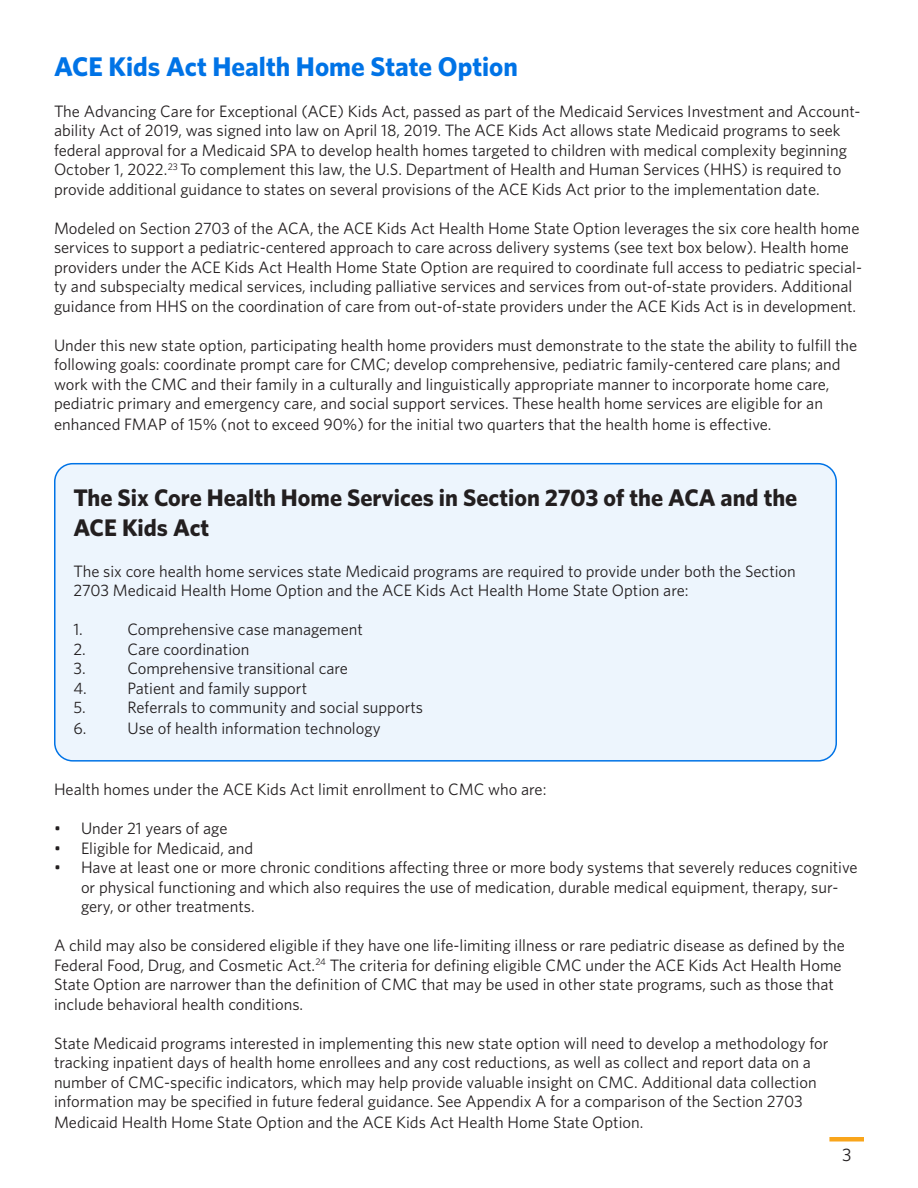
<style>
.page{position:relative;width:918px;height:1188px;background:#fff}
.page>*{position:absolute;margin:0;border:0;box-sizing:border-box;transform-origin:0 0}
.Heading_1{font:700 27px "Whitney";color:#0073e6}
.t1{font:700 24px/30px "Whitney";color:#231f20}
.t2{font:18px "Whitney";color:#231f20}
.t3{font:16.5px/19.5px "Whitney";color:#231f20}
</style>
<div class="page">
<div style="left:829px;top:1137px;width:35px;height:5px;background:#f9a51b"></div>
<div style="left:55px;top:464px;width:781px;height:297px;background:#edf5fd;border-radius:18px"></div>
<div style="left:54px;top:463px;width:783px;height:299px;border:2px solid #0073e6;border-radius:18px"></div>
<p class="Heading_1" style="left:54px;top:48px;width:465px">ACE Kids Act Health Home State Option</p>
<p class="t3" style="left:54px;top:101px;width:808px">The Advancing Care for Exceptional (ACE) Kids Act, passed as part of the Medicaid Services Investment and Account&shy;ability Act of 2019, was signed into law on April 18, 2019. The ACE Kids Act allows state Medicaid programs to seek federal approval for a Medicaid SPA to develop health homes targeted to children with medical complexity beginning October 1, 2022.<sup>23</sup> To complement this law, the U.S. Department of Health and Human Services (HHS) is required to provide additional guidance to states on several provisions of the ACE Kids Act prior to the implementation date.</p>
<p class="t3" style="left:54px;top:218px;width:810px">Modeled on Section 2703 of the ACA, the ACE Kids Act Health Home State Option leverages the six core health home services to support a pediatric-centered approach to care across delivery systems (see text box below). Health home providers under the ACE Kids Act Health Home State Option are required to coordinate full access to pediatric special&shy;ty and subspecialty medical services, including palliative services and services from out-of-state providers. Additional guidance from HHS on the coordination of care from out-of-state providers under the ACE Kids Act is in development.</p>
<p class="t3" style="left:54px;top:335px;width:805px">Under this new state option, participating health home providers must demonstrate to the state the ability to fulfill the following goals: coordinate prompt care for CMC; develop comprehensive, pediatric family-centered care plans; and work with the CMC and their family in a culturally and linguistically appropriate manner to incorporate home care, pediatric primary and emergency care, and social support services. These health home services are eligible for an</p>
<p class="t3" style="left:54px;top:414px;width:719px">enhanced FMAP of 15% (not to exceed 90%) for the initial two quarters that the health home is effective.</p>
<p class="t1" style="left:73px;top:483px;width:726px">The Six Core Health Home Services in Section 2703 of the ACA and the<br>ACE Kids Act</p>
<p class="t3" style="left:73px;top:561px;width:724px">The six core health home services state Medicaid programs are required to provide under both the Section<br>2703 Medicaid Health Home Option and the ACE Kids Act Health Home State Option are:</p>
<p class="t3" style="left:73px;top:620px;width:11px">1.</p>
<p class="t3" style="left:127px;top:620px;width:237px">Comprehensive case management</p>
<p class="t3" style="left:73px;top:639px;width:14px">2.</p>
<p class="t3" style="left:127px;top:639px;width:124px">Care coordination</p>
<p class="t3" style="left:73px;top:659px;width:14px">3.</p>
<p class="t3" style="left:127px;top:659px;width:222px">Comprehensive transitional care</p>
<p class="t3" style="left:73px;top:678px;width:15px">4.</p>
<p class="t3" style="left:127px;top:678px;width:181px">Patient and family support</p>
<p class="t3" style="left:73px;top:698px;width:14px">5.</p>
<p class="t3" style="left:127px;top:698px;width:297px">Referrals to community and social supports</p>
<p class="t3" style="left:73px;top:719px;width:14px">6.</p>
<p class="t3" style="left:127px;top:719px;width:255px">Use of health information technology</p>
<p class="t3" style="left:54px;top:779px;width:494px">Health homes under the ACE Kids Act limit enrollment to CMC who are:</p>
<p class="t3" style="left:54px;top:818px;width:175px">• Under 21 years of age</p>
<p class="t3" style="left:54px;top:838px;width:201px">• Eligible for Medicaid, and</p>
<p class="t3" style="left:81px;top:857px;width:778px;text-indent:-27px">• Have at least one or more chronic conditions affecting three or more body systems that severely reduces cognitive or physical functioning and which also requires the use of medication, durable medical equipment, therapy, sur&shy;gery, or other treatments.</p>
<p class="t3" style="left:54px;top:935px;width:792px">A child may also be considered eligible if they have one life-limiting illness or rare pediatric disease as defined by the Federal Food, Drug, and Cosmetic Act.<sup>24</sup> The criteria for defining eligible CMC under the ACE Kids Act Health Home State Option are narrower than the definition of CMC that may be used in other state programs, such as those that include behavioral health conditions.</p>
<p class="t3" style="left:54px;top:1033px;width:776px">State Medicaid programs interested in implementing this new state option will need to develop a methodology for tracking inpatient days of health home enrollees and any cost reductions, as well as collect and report data on a number of CMC-specific indicators, which may help provide valuable insight on CMC. Additional data collection information may be specified in future federal guidance. See Appendix A for a comparison of the Section 2703</p>
<p class="t3" style="left:54px;top:1112px;width:591px">Medicaid Health Home State Option and the ACE Kids Act Health Home State Option.</p>
<p class="t2" style="left:842px;top:1142px;width:11px">3</p>
</div>
